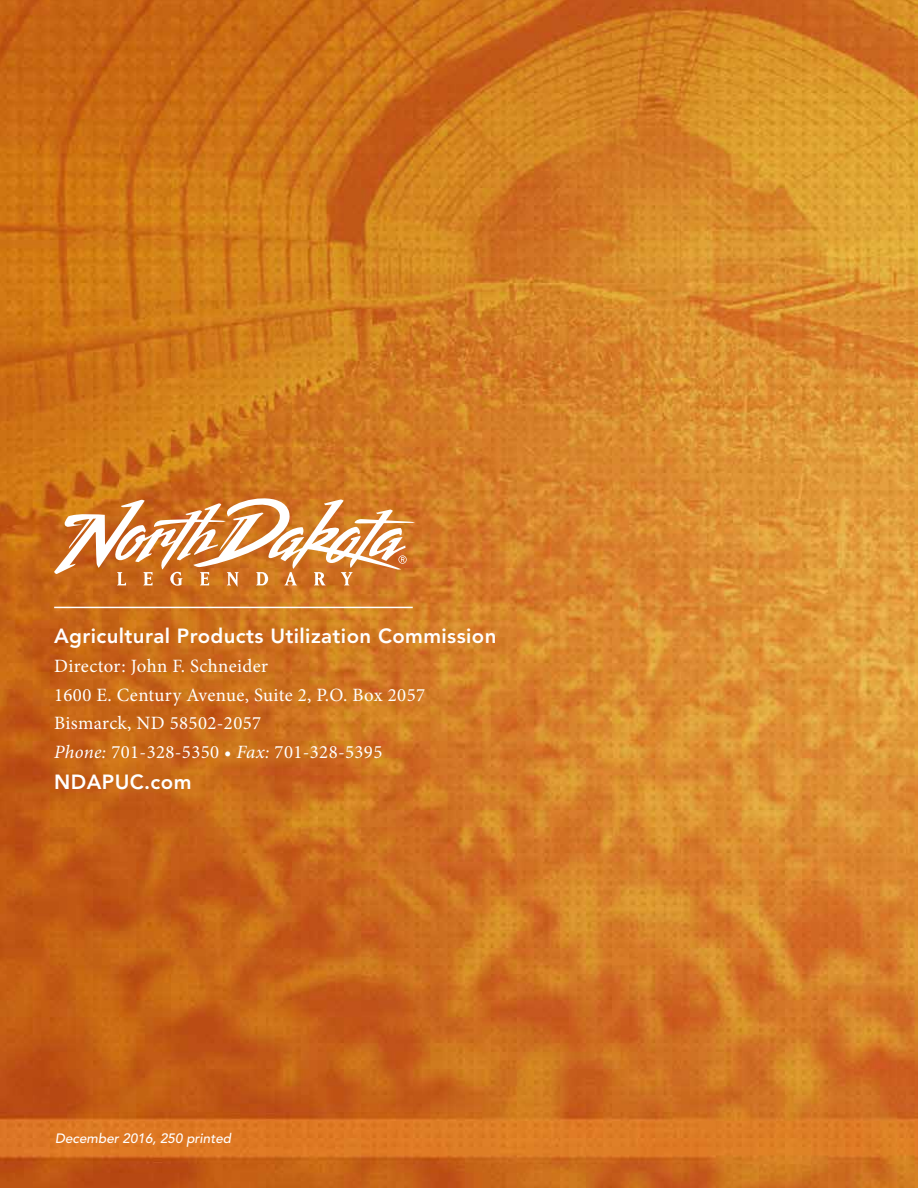
<style>
.page{position:relative;width:918px;height:1188px;background:#fff}
.page>*{position:absolute;margin:0;border:0;box-sizing:border-box;transform-origin:0 0}
.t1{font:800 20.4px "Avenir";letter-spacing:.02em;color:#fff}
.t2{font:18.75px/28.5px "Minion Pro";letter-spacing:.02em;color:#fff}
.t3{font:italic 500 13.5px "Avenir";color:#fff}
.s1{font-style:italic}
.s2{font-style:normal;color:#565659}
</style>
<div class="page">
<img style="left:0;top:0;width:918px;height:1188px">
<hr style="left:54px;top:607px;width:359px;height:1px;background:#fff">
<svg style="left:54px;top:491px;width:361px;height:96px"></svg>
<p class="t1" style="left:54px;top:624px;width:444px">Agricultural Products Utilization Commission</p>
<p class="t2" style="left:54px;top:652px;width:372px">Director: John F. Schneider<br>1600 E. Century Avenue, Suite 2, P.O. Box 2057<br>Bismarck, ND 58502-2057<br><span class="s1">Phone:</span> 701-328-5350 • <span class="s1">Fax:</span> 701-328-5395</p>
<p class="t1" style="left:54px;top:770px;width:139px">NDAPUC.com</p>
<p class="t3" style="left:54px;top:1130px;width:179px"><span class="s2">28</span>December 2016, 250 printed</p>
</div>
